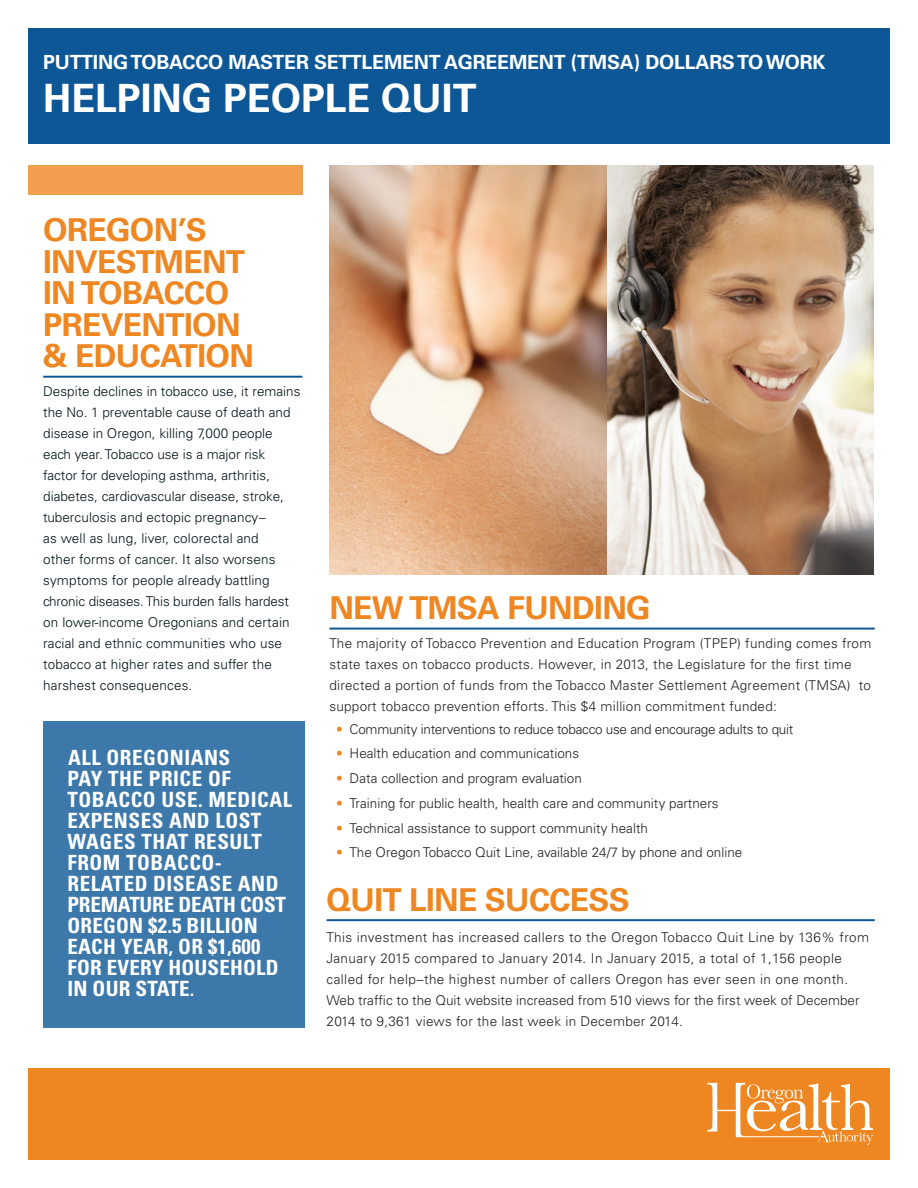
<style>
.page{position:relative;width:918px;height:1188px;background:#fff}
.page>*{position:absolute;margin:0;border:0;box-sizing:border-box;transform-origin:0 0}
.t1{font:700 39px "Univers LT Std";color:#fff}
.t2{font:700 31.5px/31.5px "Univers LT Std";letter-spacing:-.02em;color:#ee8722}
.t3{font:700 condensed 21px/21px "Univers LT Std";letter-spacing:.025em;color:#fff}
.t4{font:700 19.5px "Univers LT Std";letter-spacing:-.01em;color:#fff}
.t5{font:300 13.5px/21px "Univers";letter-spacing:.02em;color:#231f20}
.t6{font:300 13.5px/21px "Univers LT Std";color:#001218}
.t7{font:300 13.5px "Univers";color:#231f20}
.t8{font:300 13.5px "Univers";letter-spacing:-.02em;color:#231f20}
.s1{font-family:"Univers";color:#231f20}
.s2{font-size:18px}
.s3{color:#ed8722}
</style>
<div class="page">
<hr style="left:43px;top:376px;width:259px;height:2px;background:#0d5796">
<div style="left:28px;top:28px;width:862px;height:116px;background:#0d5796"></div>
<div style="left:28px;top:1068px;width:862px;height:92px;background:#ee8722"></div>
<svg style="left:707px;top:1083px;width:166px;height:62px"></svg>
<hr style="left:329px;top:628px;width:546px;height:2px;background:#0d5796">
<hr style="left:327px;top:919px;width:548px;height:2px;background:#0d5796">
<div style="left:28px;top:165px;width:274px;height:29px;background:#f19f4e"></div>
<img style="left:329px;top:165px;width:544px;height:410px">
<div style="left:43px;top:721px;width:262px;height:307px;background:#3d78ab"></div>
<h3 class="t4" style="left:43px;top:51px;width:784px">PUTTING TOBACCO MASTER SETTLEMENT AGREEMENT (TMSA) DOLLARS TO WORK</h3>
<h1 class="t1" style="left:43px;top:76px;width:435px">HELPING PEOPLE QUIT</h1>
<h2 class="t2" style="left:43px;top:214px;width:212px">OREGON’S<br>INVESTMENT<br>IN TOBACCO<br>PREVENTION &amp; EDUCATION</h2>
<p class="t6" style="left:43px;top:381px;width:259px">Despite declines in tobacco use, it remains the No. 1 preventable cause of death and disease in Oregon, killing 7,000 people each year. Tobacco use is a major risk factor for developing asthma, arthritis, diabetes, cardiovascular disease, stroke, tuberculosis and ectopic pregnancy<span class="s1">–<br></span>as well as lung, liver, colorectal and<br>other forms of cancer. It also worsens symptoms for people already battling chronic diseases. This burden falls hardest on lower-income Oregonians and certain racial and ethnic communities who use tobacco at higher rates and suffer the harshest consequences.</p>
<h3 class="t3" style="left:67px;top:747px;width:226px">ALL OREGONIANS<br>PAY THE PRICE OF<br>TOBACCO USE. MEDICAL<br>EXPENSES AND LOST<br>WAGES THAT RESULT<br>FROM TOBACCO-<br>RELATED DISEASE AND<br>PREMATURE DEATH COST<br>OREGON $2.5 BILLION<br>EACH YEAR, OR $1,600<br>FOR EVERY HOUSEHOLD<br>IN OUR STATE<span class="s2">.</span></h3>
<h2 class="t2" style="left:329px;top:592px;width:323px">NEW TMSA FUNDING</h2>
<p class="t5" style="left:329px;top:633px;width:544px">The majority of Tobacco Prevention and Education Program (TPEP) funding comes from state taxes on tobacco products. However, in 2013, the Legislature for the first time directed a portion of funds from the Tobacco Master Settlement Agreement (TMSA) to support tobacco prevention efforts. This $4 million commitment funded:</p>
<p class="t8" style="left:336px;top:721px;width:459px"><span class="s3">•</span> Community interventions to reduce tobacco use and encourage adults to quit</p>
<p class="t7" style="left:336px;top:745px;width:245px"><span class="s3">•</span> Health education and communications</p>
<p class="t7" style="left:336px;top:770px;width:247px"><span class="s3">•</span> Data collection and program evaluation</p>
<p class="t7" style="left:336px;top:795px;width:384px"><span class="s3">•</span> Training for public health, health care and community partners</p>
<p class="t7" style="left:336px;top:820px;width:313px"><span class="s3">•</span> Technical assistance to support community health</p>
<p class="t7" style="left:336px;top:844px;width:408px"><span class="s3">•</span> The Oregon Tobacco Quit Line, available 24/7 by phone and online</p>
<h2 class="t2" style="left:327px;top:884px;width:305px">QUIT LINE SUCCESS</h2>
<p class="t5" style="left:327px;top:927px;width:544px">This investment has increased callers to the Oregon Tobacco Quit Line by 136% from January 2015 compared to January 2014. In January 2015, a total of 1,156 people called for help–the highest number of callers Oregon has ever seen in one month.<br>Web traffic to the Quit website increased from 510 views for the first week of December 2014 to 9,361 views for the last week in December 2014.</p>
</div>
